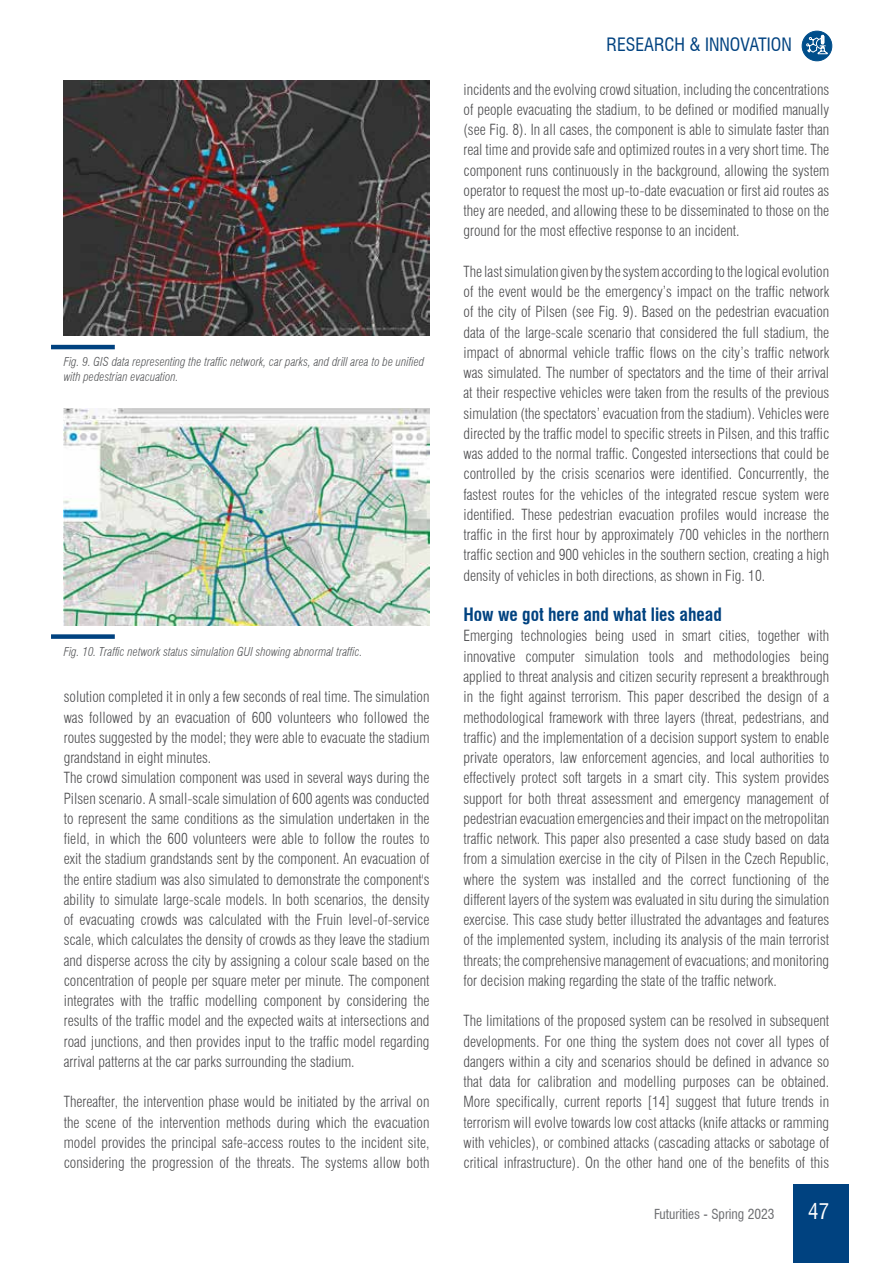
<style>
.page{position:relative;width:893px;height:1263px;background:#fff}
.page>*{position:absolute;margin:0;border:0;box-sizing:border-box;transform-origin:0 0}
.t1{font:condensed 21px "Swiss 721 BT";color:#fff}
.t2{font:700 condensed 18px "Swiss 721 BT";color:#004280}
.t3{font:condensed 18px "Swiss 721 BT";color:#004280}
.t4{font:300 condensed 15px/20.2px "Swiss 721 BT";color:#4d4d4f;text-align:justify}
.t5{font:condensed 13.5px "Swiss 721 BT";color:#6d6e71}
.t6{font:italic 300 condensed 12px/14.4px "Swiss 721 BT";color:#58595b}
</style>
<div class="page">
<div style="left:793px;top:1184px;width:55px;height:79px;background:#004280"></div>
<div style="left:802px;top:31px;width:30px;height:30px;background:#004e8b;border-radius:50%"></div>
<div style="left:802px;top:31px;width:30px;height:30px;border:1px solid #004e8b;border-radius:50%"></div>
<svg style="left:806px;top:35px;width:22px;height:20px"></svg>
<img style="left:64px;top:81px;width:365px;height:255px">
<hr style="left:51px;top:345px;width:64px;height:4px;background:#004280">
<img style="left:64px;top:408px;width:365px;height:217px">
<div style="left:51px;top:634px;width:64px;height:5px;background:#004280"></div>
<p class="t6" style="left:64px;top:355px;width:362px">Fig. 9. GIS data representing the traffic network, car parks, and drill area to be unified with pedestrian evacuation.</p>
<p class="t6" style="left:64px;top:644px;width:300px">Fig. 10. Traffic network status simulation GUI showing abnormal traffic.</p>
<p class="t4" style="left:64px;top:687px;width:367px;text-align:left">solution completed it in only a few seconds of real time. The simulation was followed by an evacuation of 600 volunteers who followed the routes suggested by the model; they were able to evacuate the stadium grandstand in eight minutes.<br>The crowd simulation component was used in several ways during the Pilsen scenario. A small-scale simulation of 600 agents was conducted to represent the same conditions as the simulation undertaken in the field, in which the 600 volunteers were able to follow the routes to exit the stadium grandstands sent by the component. An evacuation of the entire stadium was also simulated to demonstrate the component's ability to simulate large-scale models. In both scenarios, the density of evacuating crowds was calculated with the Fruin level-of-service scale, which calculates the density of crowds as they leave the stadium and disperse across the city by assigning a colour scale based on the concentration of people per square meter per minute. The component integrates with the traffic modelling component by considering the results of the traffic model and the expected waits at intersections and road junctions, and then provides input to the traffic model regarding arrival patterns at the car parks surrounding the stadium.</p>
<p class="t4" style="left:64px;top:1092px;width:367px">Thereafter, the intervention phase would be initiated by the arrival on the scene of the intervention methods during which the evacuation model provides the principal safe-access routes to the incident site, considering the progression of the threats. The systems allow both</p>
<p class="t3" style="left:606px;top:34px;width:187px">RESEARCH &amp; INNOVATION</p>
<p class="t4" style="left:463px;top:79px;width:367px">incidents and the evolving crowd situation, including the concentrations of people evacuating the stadium, to be defined or modified manually (see Fig. 8). In all cases, the component is able to simulate faster than real time and provide safe and optimized routes in a very short time. The component runs continuously in the background, allowing the system operator to request the most up-to-date evacuation or first aid routes as they are needed, and allowing these to be disseminated to those on the ground for the most effective response to an incident.</p>
<p class="t4" style="left:463px;top:261px;width:367px">The last simulation given by the system according to the logical evolution of the event would be the emergency’s impact on the traffic network of the city of Pilsen (see Fig. 9). Based on the pedestrian evacuation data of the large-scale scenario that considered the full stadium, the impact of abnormal vehicle traffic flows on the city’s traffic network was simulated. The number of spectators and the time of their arrival at their respective vehicles were taken from the results of the previous simulation (the spectators’ evacuation from the stadium). Vehicles were directed by the traffic model to specific streets in Pilsen, and this traffic was added to the normal traffic. Congested intersections that could be controlled by the crisis scenarios were identified. Concurrently, the fastest routes for the vehicles of the integrated rescue system were identified. These pedestrian evacuation profiles would increase the traffic in the first hour by approximately 700 vehicles in the northern traffic section and 900 vehicles in the southern section, creating a high density of vehicles in both directions, as shown in Fig. 10.</p>
<p class="t2" style="left:463px;top:604px;width:260px">How we got here and what lies ahead</p>
<p class="t4" style="left:463px;top:626px;width:367px">Emerging technologies being used in smart cities, together with innovative computer simulation tools and methodologies being applied to threat analysis and citizen security represent a breakthrough in the fight against terrorism. This paper described the design of a methodological framework with three layers (threat, pedestrians, and traffic) and the implementation of a decision support system to enable private operators, law enforcement agencies, and local authorities to effectively protect soft targets in a smart city. This system provides support for both threat assessment and emergency management of pedestrian evacuation emergencies and their impact on the metropolitan traffic network. This paper also presented a case study based on data from a simulation exercise in the city of Pilsen in the Czech Republic, where the system was installed and the correct functioning of the different layers of the system was evaluated in situ during the simulation exercise. This case study better illustrated the advantages and features of the implemented system, including its analysis of the main terrorist threats; the comprehensive management of evacuations; and monitoring for decision making regarding the state of the traffic network.</p>
<p class="t4" style="left:463px;top:1011px;width:367px">The limitations of the proposed system can be resolved in subsequent developments. For one thing the system does not cover all types of dangers within a city and scenarios should be defined in advance so that data for calibration and modelling purposes can be obtained.<br>More specifically, current reports [14] suggest that future trends in terrorism will evolve towards low cost attacks (knife attacks or ramming with vehicles), or combined attacks (cascading attacks or sabotage of critical infrastructure). On the other hand one of the benefits of this</p>
<p class="t5" style="left:654px;top:1206px;width:122px">Futurities - Spring 2023</p>
<h1 class="t1" style="left:808px;top:1199px;width:22px">47</h1>
</div>
